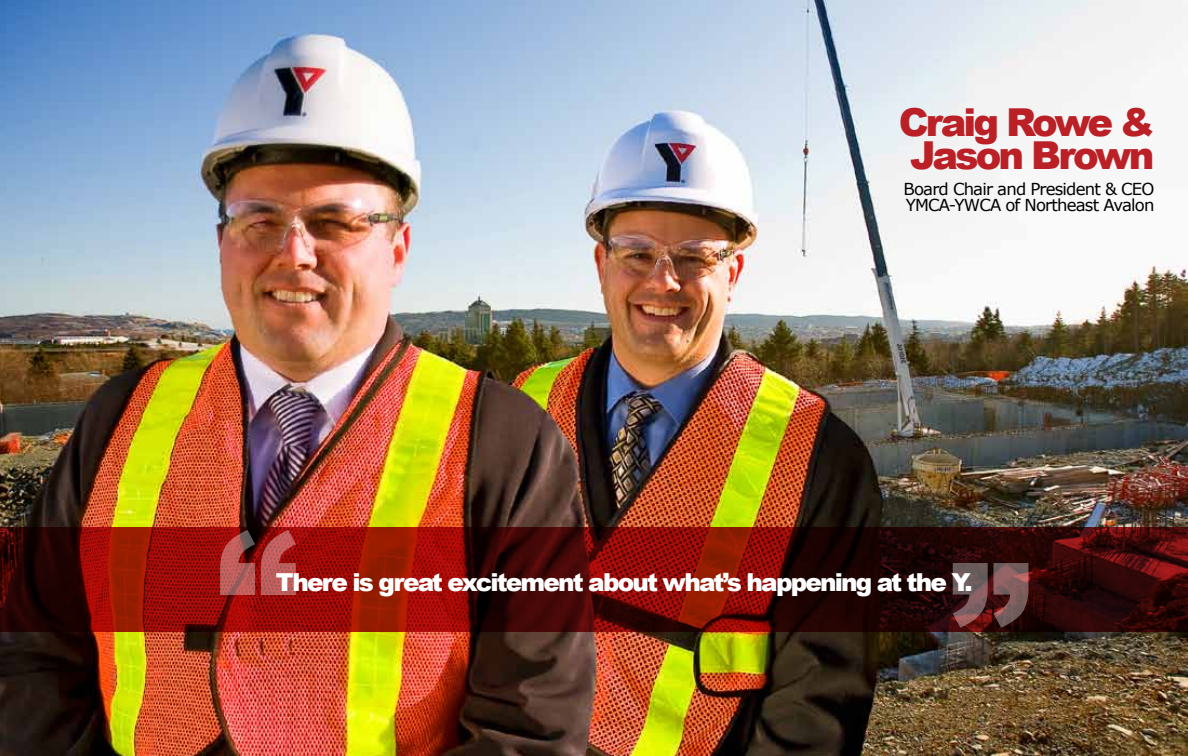
<style>
.page{position:relative;width:1188px;height:756px;background:#fff}
.page>*{position:absolute;margin:0;border:0;box-sizing:border-box;transform-origin:0 0}
.t1{font:900 38.55px/33px "Arial";letter-spacing:-.075em;color:#ba2025}
.t2{font:900 24.75px "Arial";letter-spacing:-.075em;color:#fff}
.t3{font:16.5px/16.5px "Verdana";letter-spacing:-.05em;color:#000}
</style>
<div class="page">
<img style="left:0;top:0;width:1188px;height:756px">
<svg style="left:0;top:527px;width:1188px;height:104px;background:#5b0904"></svg>
<svg style="left:220px;top:530px;width:76px;height:64px;background:#a54442"></svg>
<svg style="left:953px;top:564px;width:75px;height:64px;background:#694445"></svg>
<h1 class="t1" style="left:899px;top:104px;width:257px">Craig Rowe &amp;<br>Jason Brown</h1>
<p class="t3" style="left:904px;top:180px;width:252px">Board Chair and President &amp; CEO<br>YMCA-YWCA of Northeast Avalon</p>
<h2 class="t2" style="left:276px;top:565px;width:698px">There is great excitement about what’s happening at the Y.</h2>
</div>
